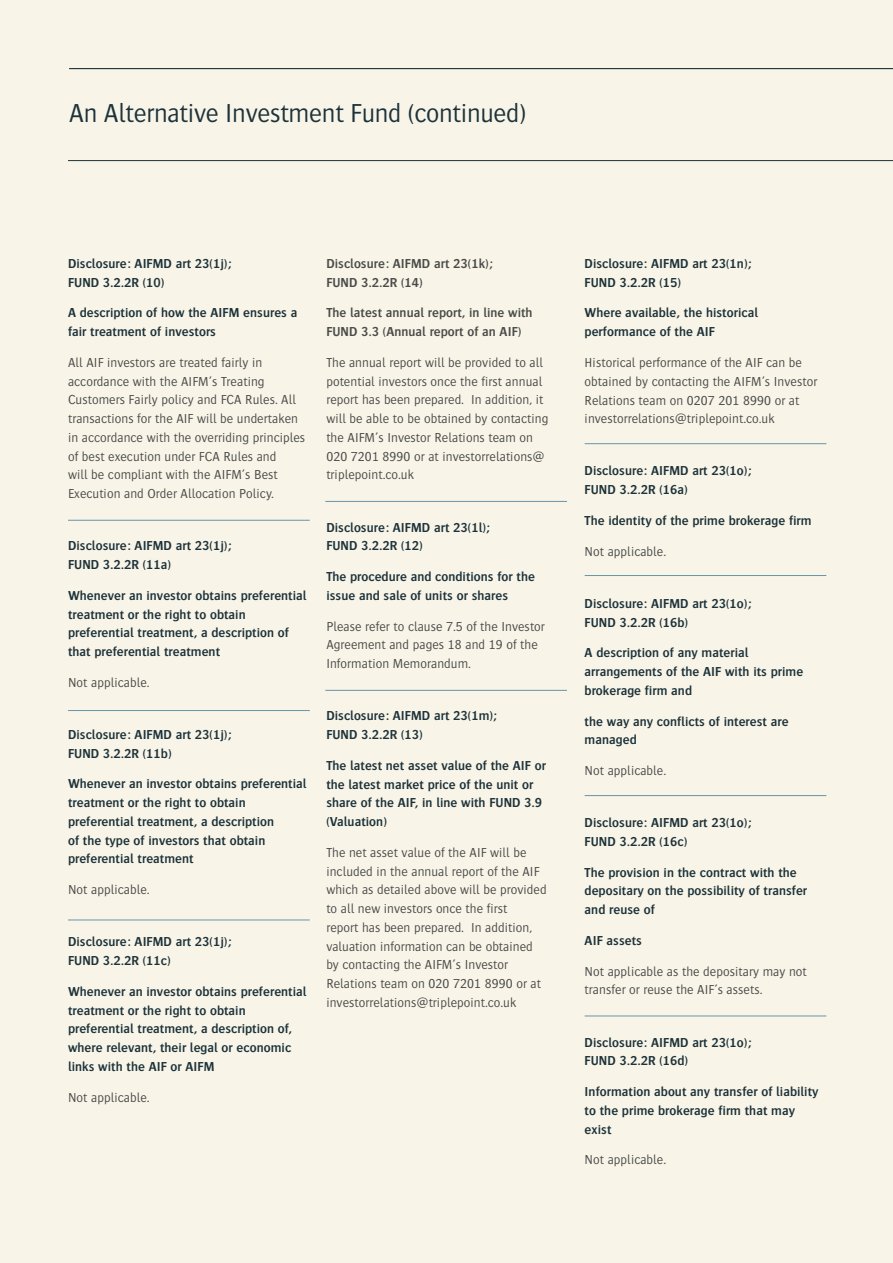
<style>
.page{position:relative;width:893px;height:1263px;background:#f8f5e8}
.page>*{position:absolute;margin:0;border:0;box-sizing:border-box;transform-origin:0 0}
.t1{font:300 27px "Bosis Std";letter-spacing:-.01em;color:#1d323a}
.t2{font:600 13.5px/18.8px "Bosis Std";letter-spacing:.005em;color:#1d323a}
.t3{font:300 13.5px/18.8px "Bosis Std";letter-spacing:.005em;color:#4a4a49}
.t4{font:600 13.5px/18.8px "Bosis Std";letter-spacing:.005em;color:#4a4a49}
</style>
<div class="page">
<hr style="left:68px;top:520px;width:242px;height:1px;background:#6694aa">
<hr style="left:68px;top:710px;width:242px;height:1px;background:#6694aa">
<hr style="left:68px;top:919px;width:242px;height:1px;background:#6694aa">
<hr style="left:325px;top:501px;width:242px;height:1px;background:#6694aa">
<hr style="left:585px;top:443px;width:241px;height:1px;background:#6694aa">
<hr style="left:325px;top:690px;width:242px;height:1px;background:#6694aa">
<hr style="left:585px;top:1015px;width:241px;height:1px;background:#6694aa">
<hr style="left:585px;top:795px;width:241px;height:1px;background:#6694aa">
<hr style="left:585px;top:575px;width:241px;height:1px;background:#6694aa">
<hr style="left:68px;top:160px;width:825px;height:1px;background:#1d323a">
<hr style="left:69px;top:68px;width:824px;height:1px;background:#1d323a">
<h1 class="t1" style="left:69px;top:99px;width:458px">An Alternative Investment Fund (continued)</h1>
<p class="t2" style="left:68px;top:254px;width:165px">Disclosure: AIFMD art 23(1j);<br>FUND 3.2.2R (10)</p>
<p class="t2" style="left:68px;top:303px;width:231px">A description of how the AIFM ensures a fair treatment of investors</p>
<p class="t3" style="left:68px;top:353px;width:239px">All AIF investors are treated fairly in accordance with the AIFM’s Treating Customers Fairly policy and FCA Rules. All transactions for the AIF will be undertaken in accordance with the overriding principles of best execution under FCA Rules and<br>will be compliant with the AIFM’s Best Execution and Order Allocation Policy.</p>
<p class="t2" style="left:68px;top:536px;width:165px">Disclosure: AIFMD art 23(1j);<br>FUND 3.2.2R (11a)</p>
<p class="t2" style="left:68px;top:586px;width:240px">Whenever an investor obtains preferential treatment or the right to obtain preferential treatment, a description of that preferential treatment</p>
<p class="t3" style="left:68px;top:673px;width:83px">Not applicable.</p>
<p class="t2" style="left:68px;top:725px;width:165px">Disclosure: AIFMD art 23(1j);<br>FUND 3.2.2R (11b)</p>
<p class="t2" style="left:68px;top:774px;width:240px">Whenever an investor obtains preferential treatment or the right to obtain preferential treatment, a description<br>of the type of investors that obtain preferential treatment</p>
<p class="t3" style="left:68px;top:880px;width:83px">Not applicable.</p>
<p class="t2" style="left:68px;top:932px;width:165px">Disclosure: AIFMD art 23(1j);<br>FUND 3.2.2R (11c)</p>
<p class="t2" style="left:68px;top:982px;width:240px">Whenever an investor obtains preferential treatment or the right to obtain preferential treatment, a description of, where relevant, their legal or economic links with the AIF or AIFM</p>
<p class="t3" style="left:68px;top:1087px;width:83px">Not applicable.</p>
<p class="t4" style="left:326px;top:254px;width:168px">Disclosure: AIFMD art 23(1k);<br>FUND 3.2.2R (14)</p>
<p class="t4" style="left:326px;top:303px;width:208px">The latest annual report, in line with<br>FUND 3.3 (Annual report of an AIF)</p>
<p class="t3" style="left:326px;top:353px;width:224px">The annual report will be provided to all potential investors once the first annual report has been prepared. In addition, it will be able to be obtained by contacting the AIFM’s Investor Relations team on 020 7201 8990 or at investorrelations@ triplepoint.co.uk</p>
<p class="t2" style="left:326px;top:518px;width:165px">Disclosure: AIFMD art 23(1l);<br>FUND 3.2.2R (12)</p>
<p class="t2" style="left:326px;top:567px;width:210px">The procedure and conditions for the issue and sale of units or shares</p>
<p class="t3" style="left:326px;top:616px;width:220px">Please refer to clause 7.5 of the Investor<br>Agreement and pages 18 and 19 of the<br>Information Memorandum.</p>
<p class="t2" style="left:326px;top:706px;width:172px">Disclosure: AIFMD art 23(1m);<br>FUND 3.2.2R (13)</p>
<p class="t2" style="left:326px;top:756px;width:221px">The latest net asset value of the AIF or the latest market price of the unit or share of the AIF, in line with FUND 3.9 (Valuation)</p>
<p class="t3" style="left:326px;top:843px;width:222px">The net asset value of the AIF will be included in the annual report of the AIF which as detailed above will be provided to all new investors once the first<br>report has been prepared. In addition, valuation information can be obtained by contacting the AIFM’s Investor Relations team on 020 7201 8990 or at investorrelations@triplepoint.co.uk</p>
<p class="t2" style="left:585px;top:254px;width:169px">Disclosure: AIFMD art 23(1n);<br>FUND 3.2.2R (15)</p>
<p class="t2" style="left:585px;top:303px;width:175px">Where available, the historical performance of the AIF</p>
<p class="t3" style="left:585px;top:353px;width:234px">Historical performance of the AIF can be obtained by contacting the AIFM’s Investor Relations team on 0207 201 8990 or at investorrelations@triplepoint.co.uk</p>
<p class="t2" style="left:585px;top:461px;width:169px">Disclosure: AIFMD art 23(1o);<br>FUND 3.2.2R (16a)</p>
<p class="t2" style="left:585px;top:511px;width:228px">The identity of the prime brokerage firm</p>
<p class="t3" style="left:585px;top:542px;width:83px">Not applicable.</p>
<p class="t2" style="left:585px;top:594px;width:169px">Disclosure: AIFMD art 23(1o);<br>FUND 3.2.2R (16b)</p>
<p class="t2" style="left:585px;top:643px;width:220px">A description of any material arrangements of the AIF with its prime brokerage firm and</p>
<p class="t2" style="left:585px;top:711px;width:205px">the way any conflicts of interest are managed</p>
<p class="t3" style="left:585px;top:761px;width:83px">Not applicable.</p>
<p class="t2" style="left:585px;top:813px;width:169px">Disclosure: AIFMD art 23(1o);<br>FUND 3.2.2R (16c)</p>
<p class="t2" style="left:585px;top:863px;width:224px">The provision in the contract with the depositary on the possibility of transfer and reuse of</p>
<p class="t2" style="left:585px;top:931px;width:59px">AIF assets</p>
<p class="t3" style="left:585px;top:962px;width:224px">Not applicable as the depositary may not transfer or reuse the AIF’s assets.</p>
<p class="t2" style="left:585px;top:1033px;width:169px">Disclosure: AIFMD art 23(1o);<br>FUND 3.2.2R (16d)</p>
<p class="t2" style="left:585px;top:1082px;width:235px">Information about any transfer of liability to the prime brokerage firm that may exist</p>
<p class="t3" style="left:585px;top:1150px;width:83px">Not applicable.</p>
</div>
